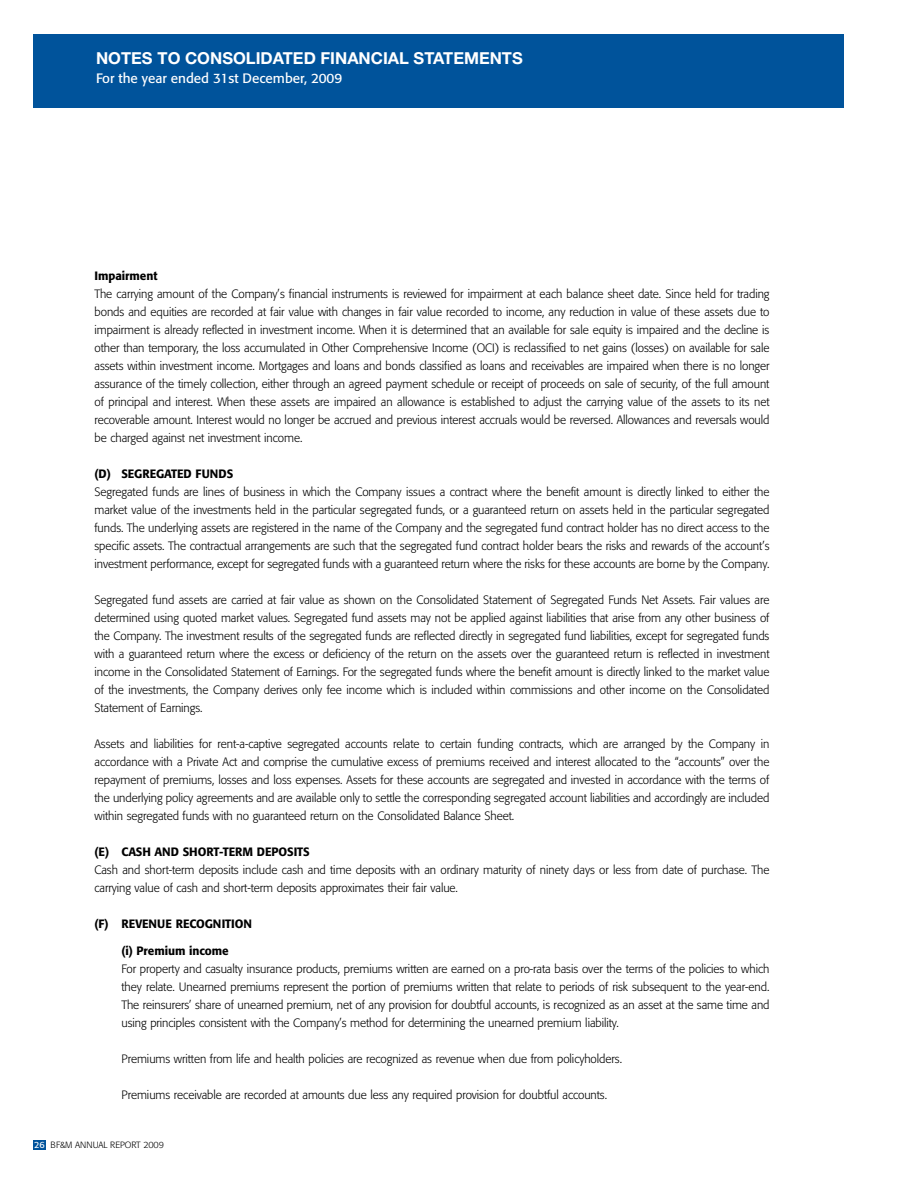
<style>
.page{position:relative;width:918px;height:1188px;background:#fff}
.page>*{position:absolute;margin:0;border:0;box-sizing:border-box;transform-origin:0 0}
.t1{font:700 16.5px "Helvetica Neue LT Std";color:#fff}
.t2{font:13.5px "Formata";color:#fff}
.t3{font:300 12px/18px "Formata";letter-spacing:-.005em;color:#000;text-align:justify}
.t4{font:500 12px "Formata";letter-spacing:-.005em;color:#000}
.t5{font:300 9px "Formata";letter-spacing:-.005em;color:#000}
.s1{font-weight:400;color:#fff}
</style>
<div class="page">
<div style="left:34px;top:34px;width:810px;height:73px;background:#00539b"></div>
<div style="left:34px;top:1140px;width:12px;height:10px;background:#00539b"></div>
<h1 class="t1" style="left:96px;top:47px;width:428px">NOTES TO CONSOLIDATED FINANCIAL STATEMENTS</h1>
<p class="t2" style="left:96px;top:70px;width:248px">For the year ended 31st December, 2009</p>
<p class="t4" style="left:94px;top:268px;width:65px">IMPAIRMENT</p>
<p class="t3" style="left:94px;top:284px;width:677px">The carrying amount of the Company’s financial instruments is reviewed for impairment at each balance sheet date. Since held for trading bonds and equities are recorded at fair value with changes in fair value recorded to income, any reduction in value of these assets due to impairment is already reflected in investment income. When it is determined that an available for sale equity is impaired and the decline is other than temporary, the loss accumulated in Other Comprehensive Income (OCI) is reclassified to net gains (losses) on available for sale assets within investment income. Mortgages and loans and bonds classified as loans and receivables are impaired when there is no longer assurance of the timely collection, either through an agreed payment schedule or receipt of proceeds on sale of security, of the full amount of principal and interest. When these assets are impaired an allowance is established to adjust the carrying value of the assets to its net recoverable amount. Interest would no longer be accrued and previous interest accruals would be reversed. Allowances and reversals would be charged against net investment income.</p>
<p class="t4" style="left:94px;top:466px;width:74px">(D) SEGREGATE</p>
<p class="t4" style="left:184px;top:466px;width:50px">D FUNDS</p>
<p class="t3" style="left:94px;top:482px;width:677px">Segregated funds are lines of business in which the Company issues a contract where the benefit amount is directly linked to either the market value of the investments held in the particular segregated funds, or a guaranteed return on assets held in the particular segregated funds. The underlying assets are registered in the name of the Company and the segregated fund contract holder has no direct access to the specific assets. The contractual arrangements are such that the segregated fund contract holder bears the risks and rewards of the account’s investment performance, except for segregated funds with a guaranteed return where the risks for these accounts are borne by the Company.</p>
<p class="t3" style="left:94px;top:590px;width:677px">Segregated fund assets are carried at fair value as shown on the Consolidated Statement of Segregated Funds Net Assets. Fair values are determined using quoted market values. Segregated fund assets may not be applied against liabilities that arise from any other business of the Company. The investment results of the segregated funds are reflected directly in segregated fund liabilities, except for segregated funds with a guaranteed return where the excess or deficiency of the return on the assets over the guaranteed return is reflected in investment income in the Consolidated Statement of Earnings. For the segregated funds where the benefit amount is directly linked to the market value of the investments, the Company derives only fee income which is included within commissions and other income on the Consolidated Statement of Earnings.</p>
<p class="t3" style="left:94px;top:734px;width:676px">Assets and liabilities for rent-a-captive segregated accounts relate to certain funding contracts, which are arranged by the Company in accordance with a Private Act and comprise the cumulative excess of premiums received and interest allocated to the “accounts” over the repayment of premiums, losses and loss expenses. Assets for these accounts are segregated and invested in accordance with the terms of the underlying policy agreements and are available only to settle the corresponding segregated account liabilities and accordingly are included within segregated funds with no guaranteed return on the Consolidated Balance Sheet.</p>
<p class="t4" style="left:94px;top:844px;width:207px">(E) CAS H AND SHORT-TE RM DEPOSITS</p>
<p class="t3" style="left:94px;top:860px;width:676px">Cash and short-term deposits include cash and time deposits with an ordinary maturity of ninety days or less from date of purchase. The carrying value of cash and short-term deposits approximates their fair value.</p>
<p class="t4" style="left:94px;top:916px;width:159px">(F) RE VENUE REC OGNITION</p>
<p class="t4" style="left:122px;top:943px;width:109px">(I) PREMIUM INCOME</p>
<p class="t3" style="left:122px;top:959px;width:650px">For property and casualty insurance products, premiums written are earned on a pro-rata basis over the terms of the policies to which they relate. Unearned premiums represent the portion of premiums written that relate to periods of risk subsequent to the year-end.<br>The reinsurers’ share of unearned premium, net of any provision for doubtful accounts, is recognized as an asset at the same time and using principles consistent with the Company’s method for determining the unearned premium liability.</p>
<p class="t3" style="left:122px;top:1049px;width:502px">Premiums written from life and health policies are recognized as revenue when due from policyholders.</p>
<p class="t3" style="left:122px;top:1085px;width:487px">Premiums receivable are recorded at amounts due less any required provision for doubtful accounts.</p>
<p class="t5" style="left:34px;top:1139px;width:131px"><span class="s1">26</span> BF&amp;M ANNUAL REPORT 2009</p>
</div>
